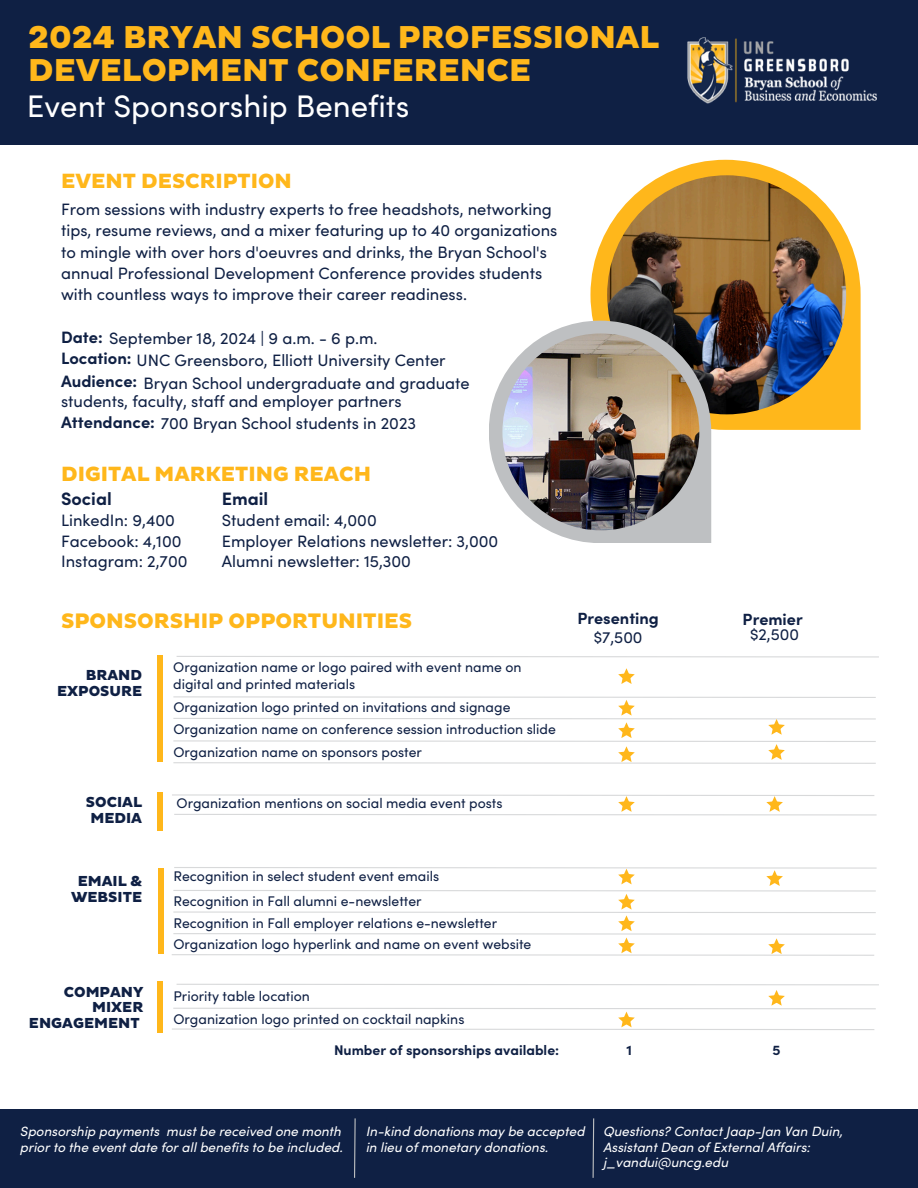
<style>
.page{position:relative;width:918px;height:1188px;background:#fff}
.page>*{position:absolute;margin:0;border:0;box-sizing:border-box;transform-origin:0 0}
.t1{font:800 32.25px/32.7px "Pluto Sans";color:#ffb71b}
.t2{font:31.2px "Sofia Pro";color:#fff}
.t3{font:800 21.45px "Pluto Sans";color:#ffb71b}
.t4{font:800 21px "Pluto Sans";color:#ffb71b}
.t5{font:700 18px "Sofia Pro";color:#0f2044}
.t6{font:16.5px/20.2px "Sofia Pro";color:#0f2044}
.t7{font:700 16.2px "Sofia Pro";color:#0f2044}
.t8{font:16.2px "Sofia Pro";color:#0f2044}
.t9{font:800 14.85px/15.8px "Pluto Sans";color:#0f2044;text-align:center}
.t10{font:14.1px "Sofia Pro";color:#0f2044}
.t11{font:13.95px "Sofia Pro";color:#0f2044}
.t12{font:700 13.95px "Sofia Pro";color:#0f2044}
.t13{font:italic 13.5px/15.8px "Sofia Pro";color:#fff}
.s1{font-weight:700}
</style>
<div class="page">
<div style="left:0;top:0;width:918px;height:145px;background:#0f2044"></div>
<img style="left:687px;top:37px;width:190px;height:67px">
<svg style="left:618px;top:668px;width:17px;height:16px"></svg>
<svg style="left:590px;top:160px;width:271px;height:270px;fill:#ffb71b"></svg>
<img style="left:607px;top:175px;width:239px;height:239px;border-radius:50%">
<svg style="left:489px;top:321px;width:222px;height:222px;fill:#bec0c2"></svg>
<img style="left:502px;top:333px;width:197px;height:197px;border-radius:50%">
<svg style="left:173px;top:696px;width:703px;height:68px"></svg>
<div style="left:157px;top:656px;width:5px;height:106px;background:#ffb71b"></div>
<div style="left:0;top:1109px;width:918px;height:79px;background:#0f2044"></div>
<svg style="left:354px;top:1118px;width:2px;height:60px"></svg>
<svg style="left:592px;top:1118px;width:3px;height:60px"></svg>
<svg style="left:172px;top:794px;width:705px;height:22px"></svg>
<svg style="left:172px;top:984px;width:707px;height:46px"></svg>
<svg style="left:172px;top:867px;width:705px;height:89px"></svg>
<svg style="left:176px;top:656px;width:703px;height:2px"></svg>
<div style="left:157px;top:792px;width:5px;height:39px;background:#ffb71b"></div>
<div style="left:158px;top:868px;width:6px;height:85px;background:#ffb71b"></div>
<div style="left:157px;top:981px;width:5px;height:52px;background:#ffb71b"></div>
<h4 class="t1" style="left:28px;top:22px;width:633px">2024 BRYAN SCHOOL PROFESSIONAL<br>DEVELOPMENT CONFERENCE</h4>
<h5 class="t2" style="left:27px;top:94px;width:384px">Event Sponsorship Benefits</h5>
<h3 class="t4" style="left:61px;top:168px;width:232px">EVENT DESCRIPTION</h3>
<h5 class="t6" style="left:61px;top:200px;width:498px;line-height:21.3px">From sessions with industry experts to free headshots, networking tips, resume reviews, and a mixer featuring up to 40 organizations to mingle with over hors d'oeuvres and drinks, the Bryan School's annual Professional Development Conference provides students with countless ways to improve their career readiness.</h5>
<h3 class="t6" style="left:61px;top:330px;width:318px"><span class="s1">Date:</span> September 18, 2024 | 9 a.m. - 6 p.m.<br><span class="s1">Location:</span></h3>
<h3 class="t6" style="left:137px;top:352px;width:311px">UNC Greensboro, Elliott University Center</h3>
<h4 class="t6" style="left:61px;top:376px;width:410px;line-height:17.7px"><span class="s1">Audience:</span> Bryan School undergraduate and graduate students, faculty, staff and employer partners</h4>
<h5 class="t6" style="left:61px;top:415px;width:356px"><span class="s1">Attendance:</span> 700 Bryan School students in 2023</h5>
<h6 class="t4" style="left:61px;top:462px;width:312px">DIGITAL MARKETING REACH</h6>
<p class="t5" style="left:61px;top:492px;width:52px">Social</p>
<p class="t6" style="left:61px;top:512px;width:128px">LinkedIn: 9,400<br>Facebook: 4,100<br>Instagram: 2,700</p>
<h4 class="t5" style="left:222px;top:492px;width:48px">Email</h4>
<p class="t6" style="left:222px;top:512px;width:278px">Student email: 4,000<br>Employer Relations newsletter: 3,000<br>Alumni newsletter: 15,300</p>
<h4 class="t3" style="left:61px;top:608px;width:353px">SPONSORSHIP OPPORTUNITIES</h4>
<p class="t9" style="left:57px;top:668px;width:86px;text-align:right">BRAND<br>EXPOSURE</p>
<p class="t9" style="left:86px;top:795px;width:58px">SOCIAL<br>MEDIA</p>
<p class="t9" style="left:71px;top:874px;width:73px">EMAIL &amp;<br>WEBSITE</p>
<h5 class="t11" style="left:173px;top:662px;width:350px">Organization name or logo paired with event name on</h5>
<h6 class="t11" style="left:173px;top:679px;width:183px">digital and printed materials</h6>
<h4 class="t11" style="left:173px;top:702px;width:339px">Organization logo printed on invitations and signage</h4>
<h5 class="t11" style="left:173px;top:747px;width:250px">Organization name on sponsors poster</h5>
<h5 class="t11" style="left:173px;top:724px;width:384px">Organization name on conference session introduction slide</h5>
<h5 class="t11" style="left:177px;top:798px;width:327px">Organization mentions on social media event posts</h5>
<p class="t11" style="left:173px;top:871px;width:267px">Recognition in select student event emails</p>
<p class="t11" style="left:173px;top:896px;width:250px">Recognition in Fall alumni e-newsletter</p>
<p class="t11" style="left:173px;top:917px;width:325px">Recognition in Fall employer relations e-newsletter</p>
<p class="t11" style="left:173px;top:939px;width:360px">Organization logo hyperlink and name on event website</p>
<p class="t7" style="left:577px;top:613px;width:83px">Presenting</p>
<p class="t7" style="left:743px;top:613px;width:62px">Premier</p>
<p class="t8" style="left:594px;top:631px;width:50px">$7,500</p>
<p class="t8" style="left:750px;top:628px;width:50px">$2,500</p>
<p class="t9" style="left:29px;top:984px;width:116px;text-align:right">COMPANY<br>MIXER<br>ENGAGEMENT</p>
<p class="t11" style="left:173px;top:991px;width:138px">Priority table location</p>
<p class="t10" style="left:173px;top:1014px;width:293px">Organization logo printed on cocktail napkins</p>
<p class="t12" style="left:334px;top:1045px;width:227px">Number of sponsorships available:</p>
<h6 class="t12" style="left:626px;top:1045px;width:7px">1</h6>
<p class="t12" style="left:773px;top:1045px;width:10px">5</p>
<p class="t13" style="left:20px;top:1125px;width:324px">Sponsorship payments must be received one month prior to the event date for all benefits to be included.</p>
<p class="t13" style="left:603px;top:1125px;width:241px">Questions? Contact Jaap-Jan Van Duin,<br>Assistant Dean of External Affairs: j_vandui@uncg.edu</p>
<h5 class="t13" style="left:366px;top:1125px;width:220px">In-kind donations may be accepted in lieu of monetary donations.</h5>
</div>
